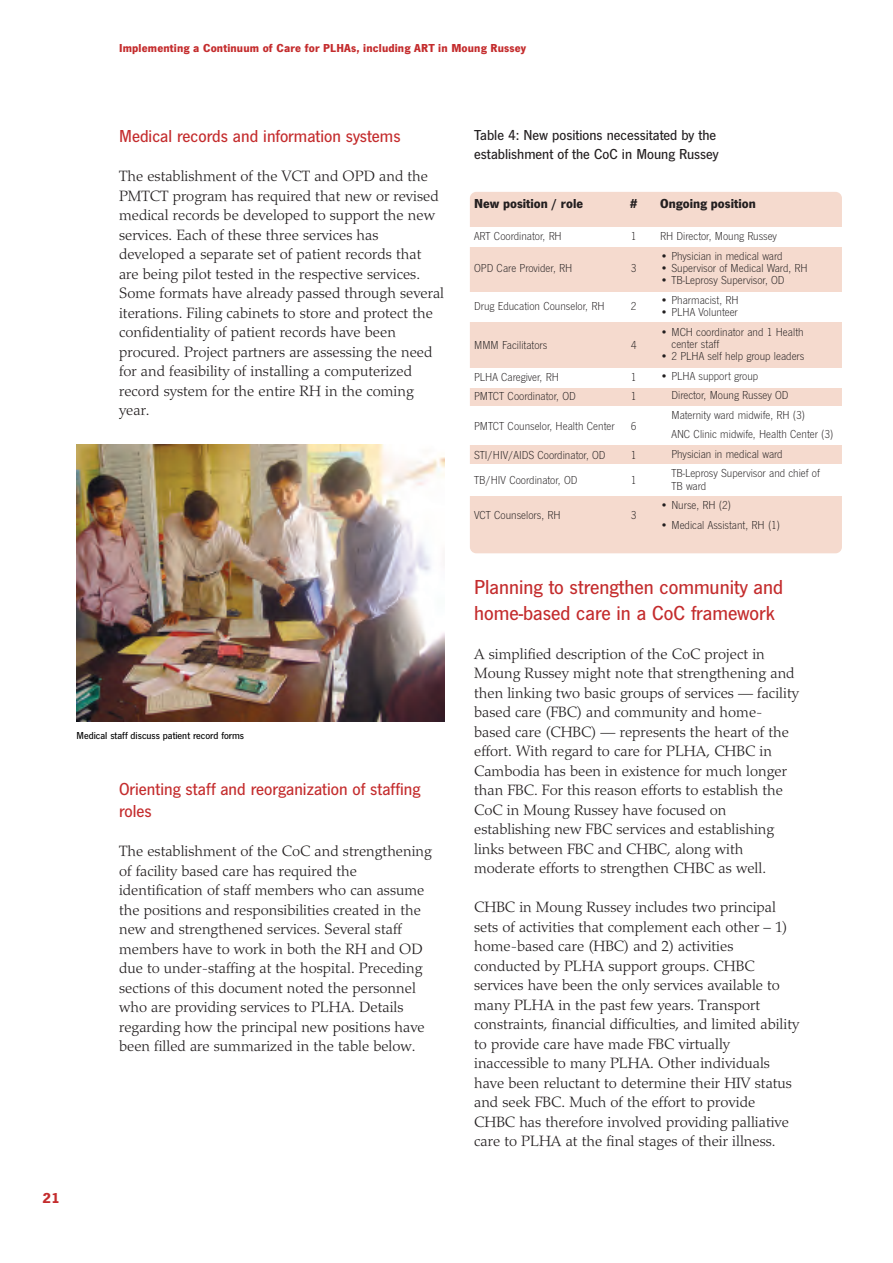
<style>
.page{position:relative;width:893px;height:1263px;background:#fff}
.page>*{position:absolute;margin:0;border:0;box-sizing:border-box;transform-origin:0 0}
.t1{font:500 21px/25.5px "News Got T";color:#c42c2d}
.t2{font:500 18px/22.5px "News Got T";color:#c42c2d}
.t3{font:300 15px/19.5px "Palatino LT Std";color:#231f20}
.t4{font:500 15px/19.5px "News Got T";color:#231f20}
.t5{font:700 15px "News Got T";color:#c42c2d}
.t6{font:700 13.5px "News Got T";color:#231f20}
.t7{font:12px/19.5px "News Got T Ligh";color:#231f20}
.t8{font:700 12px "News Got T";letter-spacing:.01em;color:#c42c2d}
.t9{font:500 10.5px "News Got T";color:#000}
</style>
<div class="page">
<img style="left:77px;top:444px;width:367px;height:278px">
<div style="left:470px;top:192px;width:372px;height:361px;background:#f5dace;border-radius:6px"></div>
<div style="left:459px;top:227px;width:383px;height:19px;background:#fff"></div>
<div style="left:459px;top:292px;width:383px;height:30px;background:#fff"></div>
<div style="left:459px;top:368px;width:383px;height:19px;background:#fff"></div>
<div style="left:459px;top:406px;width:383px;height:38px;background:#fff"></div>
<div style="left:459px;top:465px;width:383px;height:31px;background:#fff"></div>
<p class="t8" style="left:119px;top:41px;width:409px">Implementing a Continuum of Care for PLHAs, including ART in Moung Russey</p>
<p class="t2" style="left:119px;top:125px;width:283px">Medical records and information systems</p>
<p class="t3" style="left:119px;top:168px;width:327px">The establishment of the VCT and OPD and the PMTCT program has required that new or revised medical records be developed to support the new services. Each of these three services has developed a separate set of patient records that are being pilot tested in the respective services.<br>Some formats have already passed through several iterations. Filing cabinets to store and protect the confidentiality of patient records have been procured. Project partners are assessing the need for and feasibility of installing a computerized record system for the entire RH in the coming year.</p>
<p class="t9" style="left:77px;top:729px;width:169px">Medical staff discuss patient record forms</p>
<p class="t2" style="left:119px;top:777px;width:303px">Orienting staff and reorganization of staffing roles</p>
<p class="t3" style="left:119px;top:843px;width:314px">The establishment of the CoC and strengthening of facility based care has required the identification of staff members who can assume the positions and responsibilities created in the new and strengthened services. Several staff members have to work in both the RH and OD due to under-staffing at the hospital. Preceding sections of this document noted the personnel who are providing services to PLHA. Details regarding how the principal new positions have been filled are summarized in the table below.</p>
<p class="t5" style="left:43px;top:1189px;width:19px">21</p>
<p class="t4" style="left:474px;top:125px;width:246px">Table 4: New positions necessitated by the establishment of the CoC in Moung Russey</p>
<p class="t6" style="left:474px;top:196px;width:111px">New position / role</p>
<p class="t7" style="left:474px;top:226px;width:89px">ART Coordinator, RH</p>
<p class="t7" style="left:474px;top:258px;width:100px">OPD Care Provider, RH</p>
<p class="t7" style="left:474px;top:296px;width:132px">Drug Education Counselor, RH</p>
<p class="t7" style="left:474px;top:335px;width:75px">MMM Facilitators</p>
<p class="t7" style="left:474px;top:367px;width:103px">PLHA Caregiver, RH<br>PMTCT Coordinator, OD</p>
<p class="t7" style="left:474px;top:416px;width:142px">PMTCT Counselor, Health Center</p>
<p class="t7" style="left:474px;top:442px;width:133px;line-height:25.5px">STI/HIV/AIDS Coordinator, OD<br>TB/HIV Coordinator, OD</p>
<p class="t7" style="left:474px;top:505px;width:88px">VCT Counselors, RH</p>
<p class="t6" style="left:630px;top:196px;width:9px">#</p>
<p class="t7" style="left:631px;top:226px;width:7px">1</p>
<p class="t7" style="left:631px;top:258px;width:7px">3</p>
<p class="t7" style="left:631px;top:296px;width:7px">2</p>
<p class="t7" style="left:631px;top:335px;width:7px">4</p>
<p class="t7" style="left:631px;top:367px;width:7px">1<br>1</p>
<p class="t7" style="left:631px;top:416px;width:7px">6</p>
<p class="t7" style="left:631px;top:442px;width:7px;line-height:25.5px">1<br>1</p>
<p class="t7" style="left:631px;top:505px;width:7px">3</p>
<p class="t6" style="left:660px;top:196px;width:97px">Ongoing position</p>
<p class="t7" style="left:660px;top:226px;width:118px">RH Director, Moung Russey</p>
<p class="t7" style="left:660px;top:246px;width:124px">• Physician in medical ward</p>
<p class="t7" style="left:660px;top:258px;width:149px">• Supervisor of Medical Ward, RH</p>
<p class="t7" style="left:660px;top:270px;width:126px">• TB-Leprosy Supervisor, OD</p>
<p class="t7" style="left:660px;top:290px;width:80px">• Pharmacist, RH</p>
<p class="t7" style="left:660px;top:302px;width:79px">• PLHA Volunteer</p>
<p class="t7" style="left:671px;top:325px;width:134px;line-height:12.3px;text-indent:-11px">• MCH coordinator and 1 Health center staff</p>
<p class="t7" style="left:660px;top:346px;width:146px">• 2 PLHA self help group leaders</p>
<p class="t7" style="left:671px;top:366px;width:163px;text-indent:-11px">• PLHA support group<br>Director, Moung Russey OD<br>Maternity ward midwife, RH (3)<br>ANC Clinic midwife, Health Center (3)<br>Physician in medical ward<br>TB-Leprosy Supervisor and chief of</p>
<p class="t7" style="left:671px;top:476px;width:36px">TB ward</p>
<p class="t7" style="left:660px;top:495px;width:73px">• Nurse, RH (2)</p>
<p class="t7" style="left:660px;top:515px;width:122px">• Medical Assistant, RH (1)</p>
<h1 class="t1" style="left:474px;top:574px;width:311px">Planning to strengthen community and home-based care in a CoC framework</h1>
<p class="t3" style="left:474px;top:646px;width:326px">A simplified description of the CoC project in Moung Russey might note that strengthening and then linking two basic groups of services — facility based care (FBC) and community and home&shy;based care (CHBC) — represents the heart of the effort. With regard to care for PLHA, CHBC in Cambodia has been in existence for much longer than FBC. For this reason efforts to establish the CoC in Moung Russey have focused on establishing new FBC services and establishing links between FBC and CHBC, along with moderate efforts to strengthen CHBC as well.</p>
<p class="t3" style="left:474px;top:899px;width:327px">CHBC in Moung Russey includes two principal sets of activities that complement each other – 1) home-based care (HBC) and 2) activities conducted by PLHA support groups. CHBC services have been the only services available to many PLHA in the past few years. Transport constraints, financial difficulties, and limited ability to provide care have made FBC virtually inaccessible to many PLHA. Other individuals have been reluctant to determine their HIV status and seek FBC. Much of the effort to provide CHBC has therefore involved providing palliative care to PLHA at the final stages of their illness.</p>
</div>
